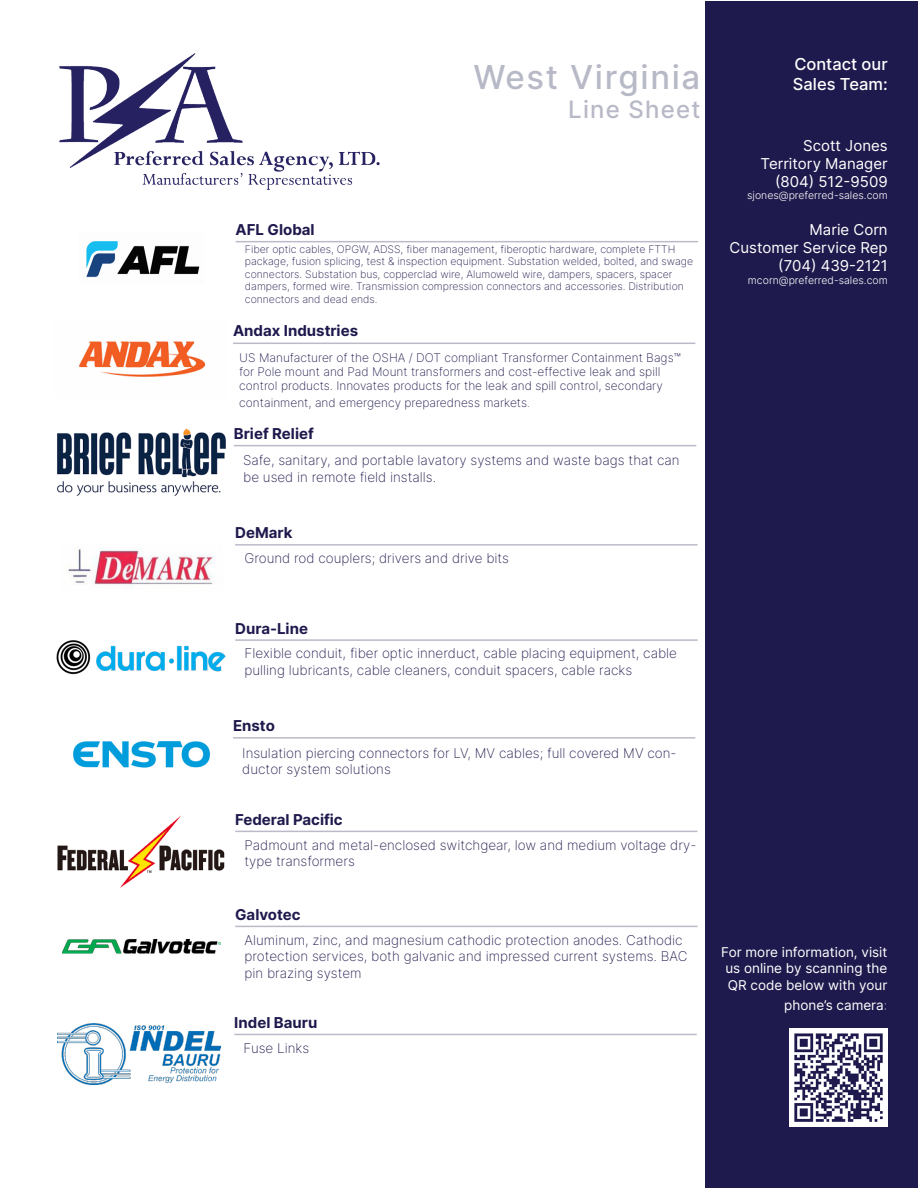
<style>
.page{position:relative;width:918px;height:1188px;background:#fff}
.page>*{position:absolute;margin:0;border:0;box-sizing:border-box;transform-origin:0 0}
.t1{font:500 33px "Inter";letter-spacing:.05em;color:#b8b9c7}
.t2{font:500 24px "Inter";letter-spacing:.05em;color:#b8b9c7}
.t3{font:500 16.5px "Inter";color:#fff}
.t4{font:15px "Inter";color:#fff}
.t5{font:700 15px "Inter";color:#1f1a4d}
.t6{font:700 15px "Inter";color:#1d194c}
.t7{font:200 13.5px/16.2px "Inter";color:#1f1a4d}
.t8{font:200 13.5px/16.2px "Inter";color:#1d194c}
.t9{font:13.5px/16.5px "Inter";color:#fff;text-align:justify}
.t10{font:200 12px/14.4px "Inter";color:#1d194c}
.t11{font:200 10.5px/12.6px "Inter";color:#1f1a4d}
.t12{font:300 10.5px "Inter";color:#fff}
.s1{font-size:10.5px}
.s2{font-weight:200}
</style>
<div class="page">
<hr style="left:236px;top:241px;width:462px;height:1px;background:#babac9">
<hr style="left:235px;top:544px;width:463px;height:2px;background:#babac9">
<hr style="left:235px;top:639px;width:463px;height:2px;background:#babac9">
<hr style="left:235px;top:831px;width:463px;height:1px;background:#babac9">
<img style="left:86px;top:241px;width:114px;height:37px">
<img style="left:68px;top:549px;width:148px;height:40px">
<img style="left:56px;top:640px;width:170px;height:35px">
<img style="left:57px;top:815px;width:168px;height:73px">
<div style="left:705px;top:1px;width:212px;height:1186px;background:#1f1a4d"></div>
<img style="left:790px;top:1029px;width:98px;height:98px">
<hr style="left:235px;top:926px;width:463px;height:1px;background:#babac9">
<img style="left:62px;top:939px;width:158px;height:15px">
<hr style="left:233px;top:343px;width:462px;height:1px;background:#babac9">
<img style="left:79px;top:341px;width:126px;height:36px">
<hr style="left:234px;top:445px;width:462px;height:1px;background:#babac9">
<img style="left:57px;top:428px;width:169px;height:68px">
<hr style="left:233px;top:737px;width:462px;height:2px;background:#babac9">
<img style="left:73px;top:741px;width:137px;height:27px">
<img style="left:60px;top:54px;width:319px;height:136px">
<hr style="left:234px;top:1034px;width:463px;height:1px;background:#babac9">
<img style="left:57px;top:1023px;width:164px;height:62px">
<p class="t5" style="left:236px;top:218px;width:80px">AFL Global</p>
<p class="t1" style="left:473px;top:53px;width:229px">West Virginia</p>
<p class="t2" style="left:568px;top:92px;width:134px">Line Sheet</p>
<p class="t11" style="left:245px;top:242px;width:450px">Fiber optic cables, OPGW, ADSS, fiber management, fiberoptic hardware, complete FTTH package, fusion splicing, test &amp; inspection equipment. Substation welded, bolted, and swage connectors. Substation bus, copperclad wire, Alumoweld wire, dampers, spacers, spacer dampers, formed wire. Transmission compression connectors and accessories. Distribution connectors and dead ends.</p>
<p class="t6" style="left:233px;top:320px;width:127px">Andax Industries</p>
<p class="t10" style="left:239px;top:350px;width:443px">US Manufacturer of the OSHA / DOT compliant Transformer Containment Bags™ for Pole mount and Pad Mount transformers and cost-effective leak and spill control products. Innovates products for the leak and spill control, secondary</p>
<p class="t10" style="left:239px;top:395px;width:292px">containment, and emergency preparedness markets<span class="s1">.</span></p>
<p class="t6" style="left:234px;top:422px;width:81px">Brief Relief</p>
<p class="t8" style="left:243px;top:452px;width:438px">Safe, sanitary, and portable lavatory systems and waste bags that can be used in remote field installs.</p>
<p class="t5" style="left:235px;top:522px;width:59px">DeMark</p>
<p class="t7" style="left:245px;top:550px;width:266px">Ground rod couplers; drivers and drive bits</p>
<p class="t5" style="left:235px;top:618px;width:74px">Dura-Line</p>
<p class="t7" style="left:245px;top:645px;width:434px">Flexible conduit, fiber optic innerduct, cable placing equipment, cable pulling lubricants, cable cleaners, conduit spacers, cable racks</p>
<p class="t6" style="left:233px;top:715px;width:43px">Ensto</p>
<p class="t8" style="left:242px;top:744px;width:436px">Insulation piercing connectors for LV, MV cables; full covered MV con&shy;ductor system solutions</p>
<p class="t5" style="left:235px;top:809px;width:109px">Federal Pacific</p>
<p class="t7" style="left:245px;top:837px;width:453px">Padmount and metal-enclosed switchgear, low and medium voltage dry&shy;type transformers</p>
<p class="t5" style="left:235px;top:904px;width:67px">Galvotec</p>
<p class="t7" style="left:245px;top:932px;width:444px">Aluminum, zinc, and magnesium cathodic protection anodes. Cathodic protection services, both galvanic and impressed current systems. BAC pin brazing system</p>
<p class="t5" style="left:234px;top:1011px;width:85px">Indel Bauru</p>
<p class="t7" style="left:244px;top:1039px;width:67px">Fuse Links</p>
<p class="t3" style="left:794px;top:52px;width:95px">Contact our</p>
<p class="t3" style="left:793px;top:72px;width:96px">Sales Team:</p>
<p class="t4" style="left:803px;top:135px;width:86px">Scott Jones</p>
<p class="t4" style="left:761px;top:153px;width:129px">Territory Manager</p>
<p class="t4" style="left:775px;top:171px;width:114px">(804) 512-9509</p>
<p class="t12" style="left:747px;top:188px;width:142px">sjones@preferred-sales.com</p>
<p class="t4" style="left:810px;top:219px;width:80px">Marie Corn</p>
<p class="t4" style="left:730px;top:237px;width:160px">Customer Service Rep</p>
<p class="t4" style="left:778px;top:255px;width:111px">(704) 439-2121</p>
<p class="t12" style="left:748px;top:273px;width:141px">mcorn@preferred-sales.com</p>
<p class="t9" style="left:721px;top:944px;width:168px">For more information, visit us online by scanning the QR code below with your</p>
<p class="t9" style="left:784px;top:996px;width:105px">phone’s camera<span class="s2">:</span></p>
</div>
